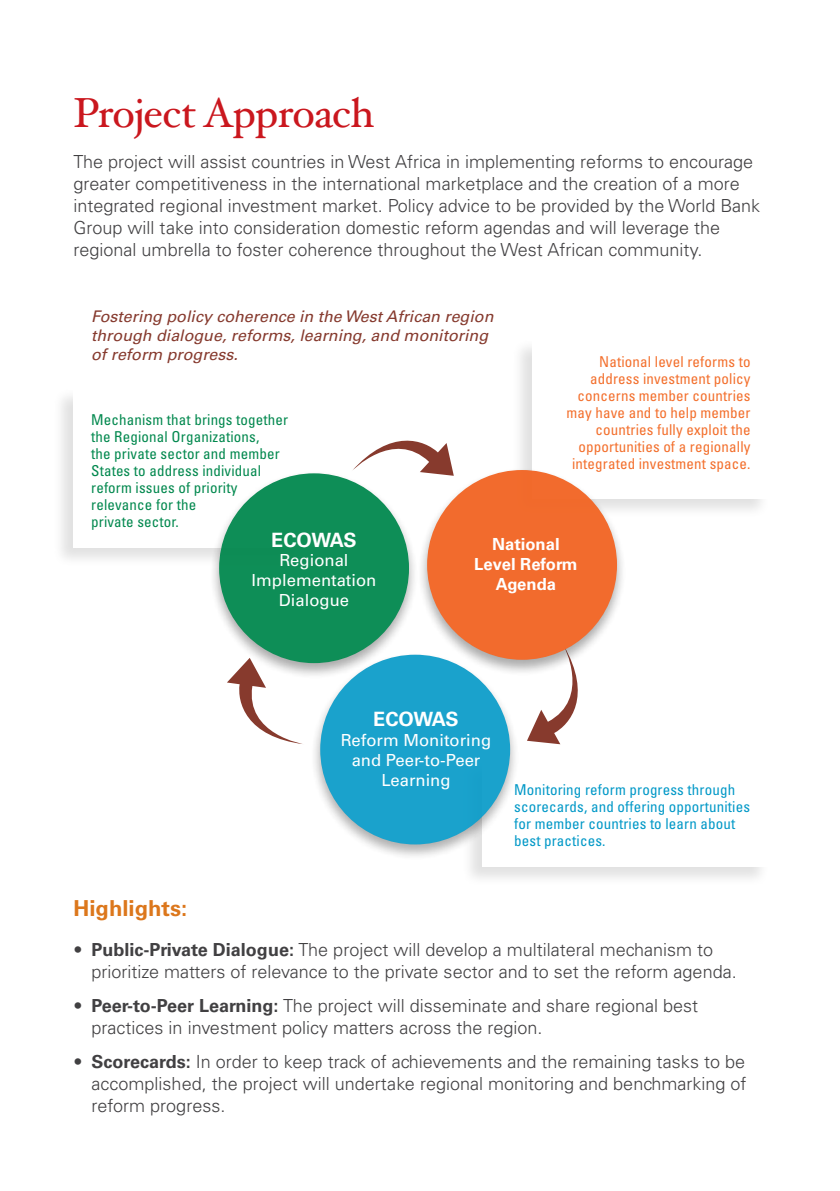
<style>
.page{position:relative;width:840px;height:1191px;background:#fff}
.page>*{position:absolute;margin:0;border:0;box-sizing:border-box;transform-origin:0 0}
.t1{font:42px "Hoefler Text";letter-spacing:-.02em;color:#ca171e}
.t2{font:700 22px "Univers";color:#dc771c}
.t3{font:700 19.8px "Univers";letter-spacing:-.02em;color:#fff}
.t4{font:300 18px/22px "Univers";color:#414042}
.t5{font:16.6px/20px "Univers";color:#fff;text-align:center}
.t6{font:700 16.6px/20px "Univers";color:#fff;text-align:center}
.t7{font:italic 16px/19.2px "Univers";color:#863a2e}
.t8{font:condensed 15px/17px "Univers";letter-spacing:.01em;color:#f36f2c;text-align:right}
.t9{font:condensed 15px/17px "Univers";letter-spacing:.01em;color:#02884e}
.t10{font:condensed 15px/17px "Univers";letter-spacing:.01em;color:#0098c7}
.s1{font-weight:700}
</style>
<div class="page">
<div style="left:52px;top:387px;width:245px;height:181px;background:#000;opacity:.12"></div>
<div style="left:73px;top:389px;width:224px;height:159px;background:#fff"></div>
<div style="left:460px;top:759px;width:309px;height:128px;background:#000;opacity:.12"></div>
<div style="left:482px;top:761px;width:287px;height:106px;background:#fff"></div>
<div style="left:510px;top:338px;width:259px;height:181px;background:#000;opacity:.12"></div>
<div style="left:531px;top:340px;width:238px;height:159px;background:#fff"></div>
<svg style="left:527px;top:676px;width:51px;height:68px"></svg>
<svg style="left:227px;top:680px;width:75px;height:64px"></svg>
<svg style="left:353px;top:440px;width:99px;height:30px"></svg>
<div style="left:209px;top:470px;width:210px;height:210px;background:#000;opacity:.36"></div>
<div style="left:219px;top:473px;width:190px;height:190px;background:#0e8e57;border-radius:50%"></div>
<div style="left:310px;top:651px;width:210px;height:210px;background:#000;opacity:.36"></div>
<div style="left:320px;top:654px;width:190px;height:190px;background:#1aa2cc;border-radius:50%"></div>
<div style="left:417px;top:467px;width:209px;height:209px;background:#000;opacity:.36"></div>
<div style="left:427px;top:470px;width:189px;height:190px;background:#f26b2d;border-radius:50%"></div>
<p class="t1" style="left:73px;top:88px;width:302px">Project Approach</p>
<p class="t4" style="left:73px;top:150px;width:687px">The project will assist countries in West Africa in implementing reforms to encourage greater competitiveness in the international marketplace and the creation of a more integrated regional investment market. Policy advice to be provided by the World Bank Group will take into consideration domestic reform agendas and will leverage the regional umbrella to foster coherence throughout the West African community.</p>
<p class="t7" style="left:91px;top:307px;width:403px">Fostering policy coherence in the West African region through dialogue, reforms, learning, and monitoring of reform progress.</p>
<p class="t9" style="left:91px;top:411px;width:198px">Mechanism that brings together the Regional Organizations,<br>the private sector and member<br>States to address individual reform issues of priority relevance for the<br>private sector.</p>
<p class="t8" style="left:566px;top:353px;width:185px">National level reforms to address investment policy concerns member countries may have and to help member countries fully exploit the opportunities of a regionally integrated investment space.</p>
<p class="t3" style="left:271px;top:528px;width:87px">ECOWAS</p>
<p class="t5" style="left:279px;top:551px;width:70px">Regional</p>
<p class="t5" style="left:251px;top:570px;width:126px">Implementation<br>Dialogue</p>
<p class="t6" style="left:492px;top:534px;width:69px">National</p>
<p class="t6" style="left:474px;top:554px;width:105px">Level Reform<br>Agenda</p>
<p class="t3" style="left:373px;top:707px;width:87px">ECOWAS</p>
<p class="t5" style="left:340px;top:730px;width:152px">Reform Monitoring</p>
<p class="t5" style="left:351px;top:750px;width:130px">and Peer-to-Peer</p>
<p class="t5" style="left:381px;top:770px;width:71px">Learning</p>
<p class="t10" style="left:514px;top:780px;width:237px">Monitoring reform progress through scorecards, and offering opportunities for member countries to learn about best practices.</p>
<p class="t2" style="left:73px;top:895px;width:115px">Highlights:</p>
<p class="t4" style="left:91px;top:938px;width:646px;text-indent:-18px">• <span class="s1">Public-Private Dialogue:</span> The project will develop a multilateral mechanism to prioritize matters of relevance to the private sector and to set the reform agenda.</p>
<p class="t4" style="left:91px;top:994px;width:608px;text-indent:-18px">• <span class="s1">Peer-to-Peer Learning:</span> The project will disseminate and share regional best practices in investment policy matters across the region.</p>
<p class="t4" style="left:91px;top:1050px;width:656px;text-align:justify;text-indent:-18px">• <span class="s1">Scorecards:</span> In order to keep track of achievements and the remaining tasks to be accomplished, the project will undertake regional monitoring and benchmarking of reform progress.</p>
</div>
